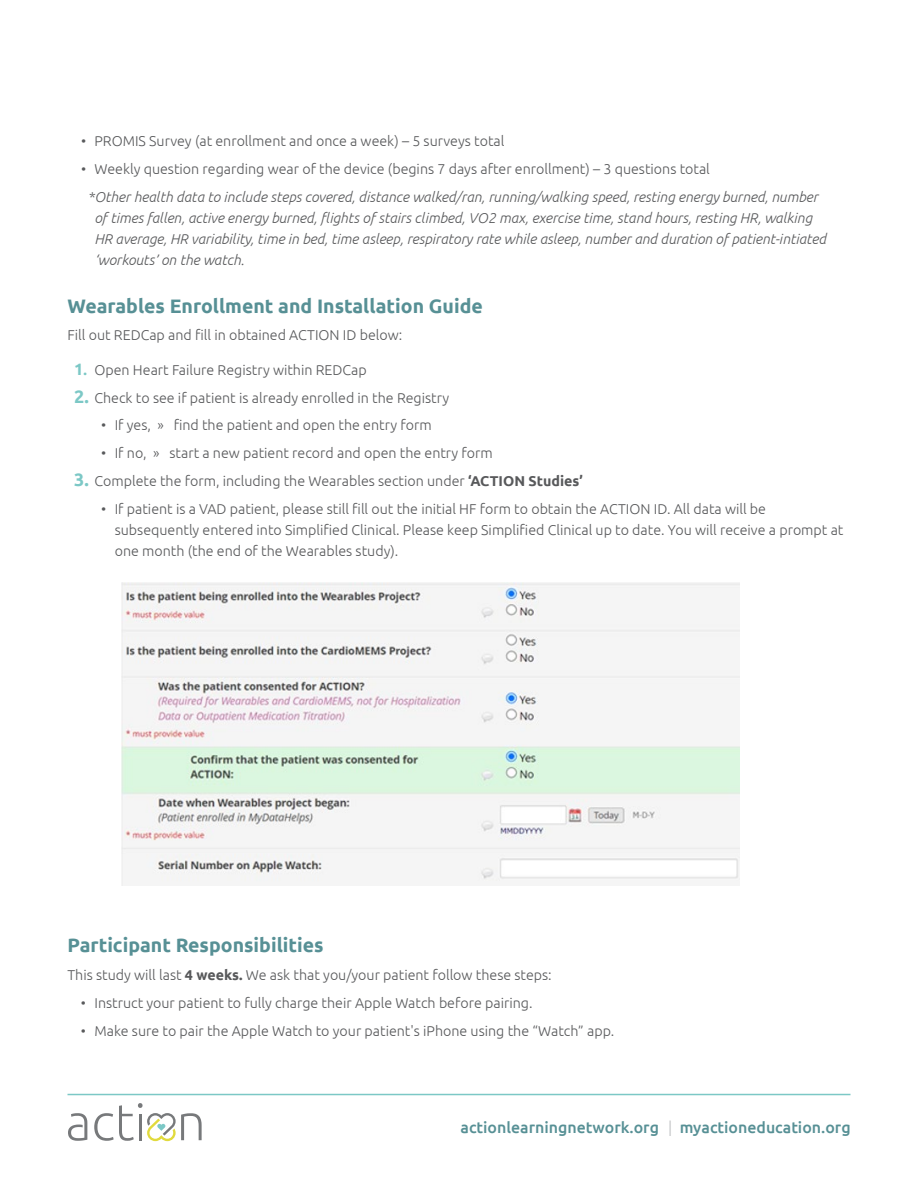
<style>
.page{position:relative;width:918px;height:1188px;background:#fff}
.page>*{position:absolute;margin:0;border:0;box-sizing:border-box;transform-origin:0 0}
.t1{font:700 19.5px "Ubuntu";color:#579095}
.t2{font:500 15.9px "Ubuntu";color:#579095}
.t3{font:300 14.25px/21px "Ubuntu";color:#58595b}
.t4{font:italic 300 14.25px/21px "Ubuntu";color:#58595b}
.s1{font-weight:700;font-size:16.5px;color:#7cc8c6}
.s2{font-weight:700;color:#7cc8c6}
.s3{font-weight:700;font-size:18px;color:#7cc8c6}
.s4{font-weight:700}
.s5{font-weight:300;color:#bcbec0}
</style>
<div class="page">
<hr style="left:68px;top:1094px;width:782px;height:1px;background:#7cc8c6">
<svg style="left:68px;top:1113px;width:19px;height:28px"></svg>
<svg style="left:94px;top:1103px;width:108px;height:38px"></svg>
<img style="left:122px;top:583px;width:617px;height:302px">
<p class="t3" style="left:81px;top:130px;width:425px">• PROMIS Survey (at enrollment and once a week) – 5 surveys total</p>
<p class="t3" style="left:81px;top:158px;width:630px">• Weekly question regarding wear of the device (begins 7 days after enrollment) – 3 questions total</p>
<p class="t4" style="left:94px;top:186px;width:733px;text-indent:-7px">*Other health data to include steps covered, distance walked/ran, running/walking speed, resting energy burned, number of times fallen, active energy burned, flights of stairs climbed, VO2 max, exercise time, stand hours, resting HR, walking HR average, HR variability, time in bed, time asleep, respiratory rate while asleep, number and duration of patient-intiated ‘workouts’ on the watch.</p>
<h1 class="t1" style="left:68px;top:294px;width:417px">Wearables Enrollment and Installation Guide</h1>
<p class="t3" style="left:68px;top:324px;width:336px">Fill out REDCap and fill in obtained ACTION ID below:</p>
<p class="t3" style="left:74px;top:359px;width:294px"><span class="s1">1</span><span class="s2">.</span> Open Heart Failure Registry within REDCap</p>
<p class="t3" style="left:74px;top:387px;width:376px"><span class="s3">2.</span> Check to see if patient is already enrolled in the Registry</p>
<p class="t3" style="left:101px;top:414px;width:332px">• If yes, » find the patient and open the entry form</p>
<p class="t3" style="left:101px;top:442px;width:393px">• If no, » start a new patient record and open the entry form</p>
<p class="t3" style="left:74px;top:470px;width:510px"><span class="s3">3.</span> Complete the form, including the Wearables section under <span class="s4">‘ACTION Studies’</span></p>
<p class="t3" style="left:115px;top:498px;width:730px;text-indent:-13px">• If patient is a VAD patient, please still fill out the initial HF form to obtain the ACTION ID. All data will be subsequently entered into Simplified Clinical. Please keep Simplified Clinical up to date. You will receive a prompt at one month (the end of the Wearables study).</p>
<h1 class="t1" style="left:68px;top:934px;width:258px">Participant Responsibilities</h1>
<p class="t3" style="left:68px;top:964px;width:486px">This study will last <span class="s4">4 weeks.</span> We ask that you/your patient follow these steps:</p>
<p class="t3" style="left:81px;top:992px;width:453px">• Instruct your patient to fully charge their Apple Watch before pairing.</p>
<p class="t3" style="left:81px;top:1020px;width:535px">• Make sure to pair the Apple Watch to your patient's iPhone using the “Watch” app.</p>
<p class="t2" style="left:461px;top:1117px;width:392px">actionlearningnetwork.org <span class="s5">|</span> myactioneducation.org</p>
</div>
